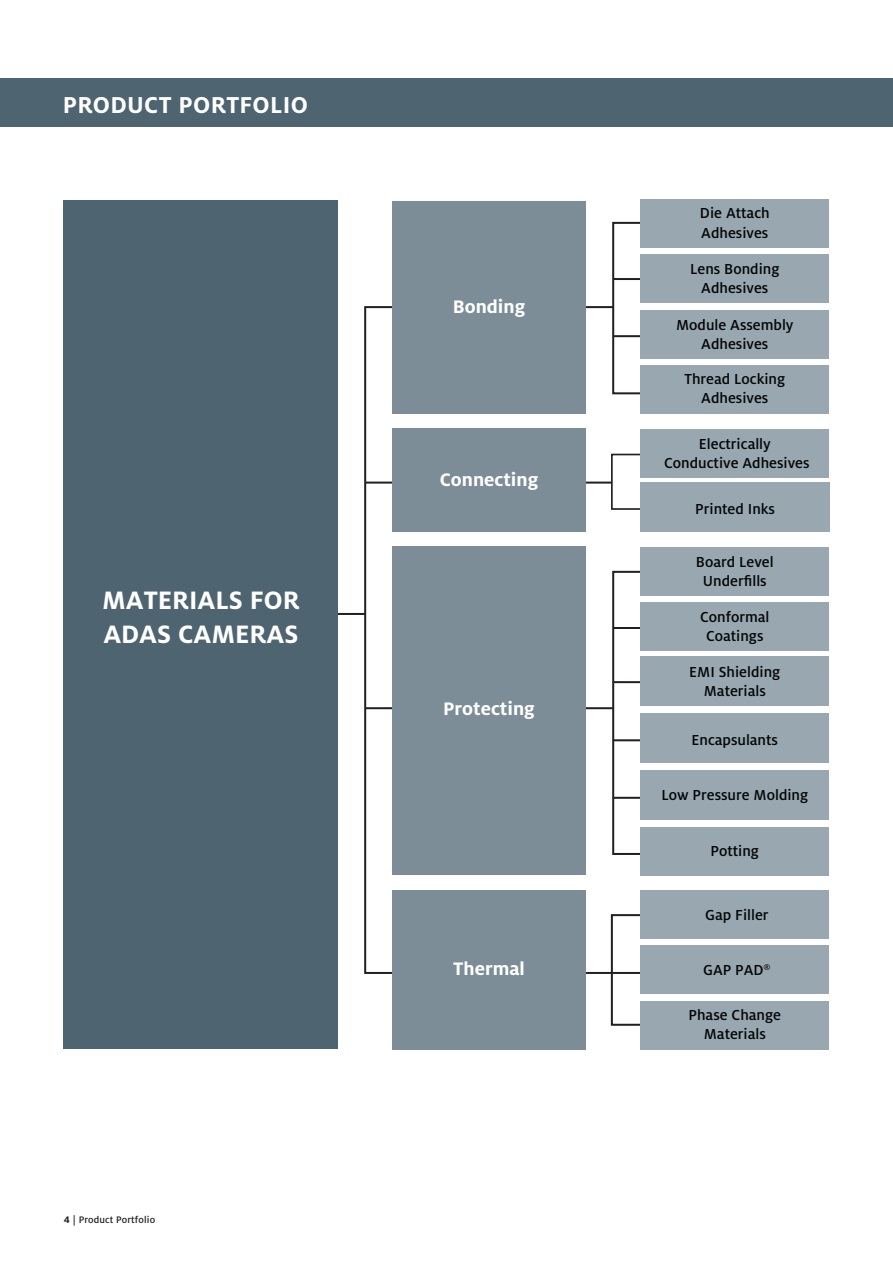
<style>
.page{position:relative;width:893px;height:1263px;background:#fff}
.page>*{position:absolute;margin:0;border:0;box-sizing:border-box;transform-origin:0 0}
.t1{font:700 27.9px/33.5px "Henkel Milo";color:#fff}
.Copy_14_18{font:700 25.5px "Henkel Milo";letter-spacing:.015em;color:#fff}
.t2{font:700 20.1px "Henkel Milo";color:#fff}
.t3{font:500 16.05px/19.2px "Henkel Milo";color:#030505;text-align:center}
.Left_Hand_Numbering{font:500 10.5px "Henkel Milo";letter-spacing:.015em;color:#231f20}
.s1{font-weight:700}
</style>
<div class="page">
<div style="left:0;top:78px;width:893px;height:49px;background:#4e6470"></div>
<hr style="left:329px;top:613px;width:36px;height:2px;background:#231f20">
<svg style="left:646px;top:705px;width:25px;height:115px"></svg>
<svg style="left:610px;top:938px;width:60px;height:89px"></svg>
<svg style="left:646px;top:482px;width:20px;height:1px"></svg>
<svg style="left:612px;top:221px;width:57px;height:84px"></svg>
<svg style="left:364px;top:305px;width:282px;height:670px"></svg>
<div style="left:63px;top:201px;width:275px;height:848px;background:#4e6571"></div>
<div style="left:392px;top:546px;width:194px;height:328px;background:#7c8d97"></div>
<div style="left:392px;top:428px;width:194px;height:104px;background:#7c8d97"></div>
<div style="left:392px;top:201px;width:194px;height:212px;background:#7c8d97"></div>
<div style="left:392px;top:890px;width:194px;height:159px;background:#7c8d97"></div>
<div style="left:641px;top:199px;width:188px;height:49px;background:#98a7b0"></div>
<div style="left:640px;top:429px;width:189px;height:49px;background:#98a7b0"></div>
<div style="left:640px;top:483px;width:190px;height:49px;background:#98a7b0"></div>
<div style="left:640px;top:547px;width:189px;height:49px;background:#98a7b0"></div>
<div style="left:641px;top:602px;width:188px;height:49px;background:#98a7b0"></div>
<div style="left:641px;top:656px;width:188px;height:49px;background:#98a7b0"></div>
<div style="left:641px;top:770px;width:188px;height:49px;background:#98a7b0"></div>
<div style="left:641px;top:255px;width:188px;height:48px;background:#98a7b0"></div>
<div style="left:641px;top:365px;width:188px;height:49px;background:#98a7b0"></div>
<div style="left:640px;top:310px;width:189px;height:49px;background:#98a7b0"></div>
<div style="left:641px;top:890px;width:188px;height:48px;background:#98a7b0"></div>
<div style="left:640px;top:945px;width:189px;height:49px;background:#98a7b0"></div>
<div style="left:641px;top:1001px;width:188px;height:48px;background:#98a7b0"></div>
<div style="left:641px;top:827px;width:188px;height:49px;background:#98a7b0"></div>
<div style="left:641px;top:713px;width:188px;height:49px;background:#98a7b0"></div>
<p class="Copy_14_18" style="left:63px;top:90px;width:247px">PRODUCT PORTFOLIO</p>
<p class="t1" style="left:102px;top:584px;width:199px">MATERIALS FOR<br>ADAS CAMERAS</p>
<p class="Left_Hand_Numbering" style="left:64px;top:1214px;width:93px"><span class="s1">4</span> | Product Portfolio</p>
<p class="t2" style="left:453px;top:296px;width:74px">Bonding</p>
<p class="t2" style="left:440px;top:468px;width:100px">Connecting</p>
<p class="t2" style="left:443px;top:697px;width:93px">Protecting</p>
<p class="t2" style="left:453px;top:957px;width:73px">Thermal</p>
<p class="t3" style="left:700px;top:204px;width:71px;text-align:left">Die Attach<br>Adhesives</p>
<p class="t3" style="left:690px;top:259px;width:91px">Lens Bonding<br>Adhesives</p>
<p class="t3" style="left:676px;top:316px;width:119px">Module Assembly<br>Adhesives</p>
<p class="t3" style="left:684px;top:370px;width:102px">Thread Locking<br>Adhesives</p>
<p class="t3" style="left:664px;top:435px;width:147px">Electrically<br>Conductive Adhesives</p>
<p class="t3" style="left:695px;top:499px;width:81px">Printed Inks</p>
<p class="t3" style="left:696px;top:552px;width:79px">Board Level<br>Underfills</p>
<p class="t3" style="left:700px;top:608px;width:71px">Conformal<br>Coatings</p>
<p class="t3" style="left:689px;top:662px;width:93px">EMI Shielding<br>Materials</p>
<p class="t3" style="left:691px;top:731px;width:88px">Encapsulants</p>
<p class="t3" style="left:661px;top:785px;width:148px">Low Pressure Molding</p>
<p class="t3" style="left:710px;top:842px;width:50px">Potting</p>
<p class="t3" style="left:705px;top:905px;width:65px">Gap Filler</p>
<p class="t3" style="left:703px;top:961px;width:69px">GAP PAD<sup>®</sup></p>
<p class="t3" style="left:688px;top:1005px;width:94px">Phase Change<br>Materials</p>
</div>
